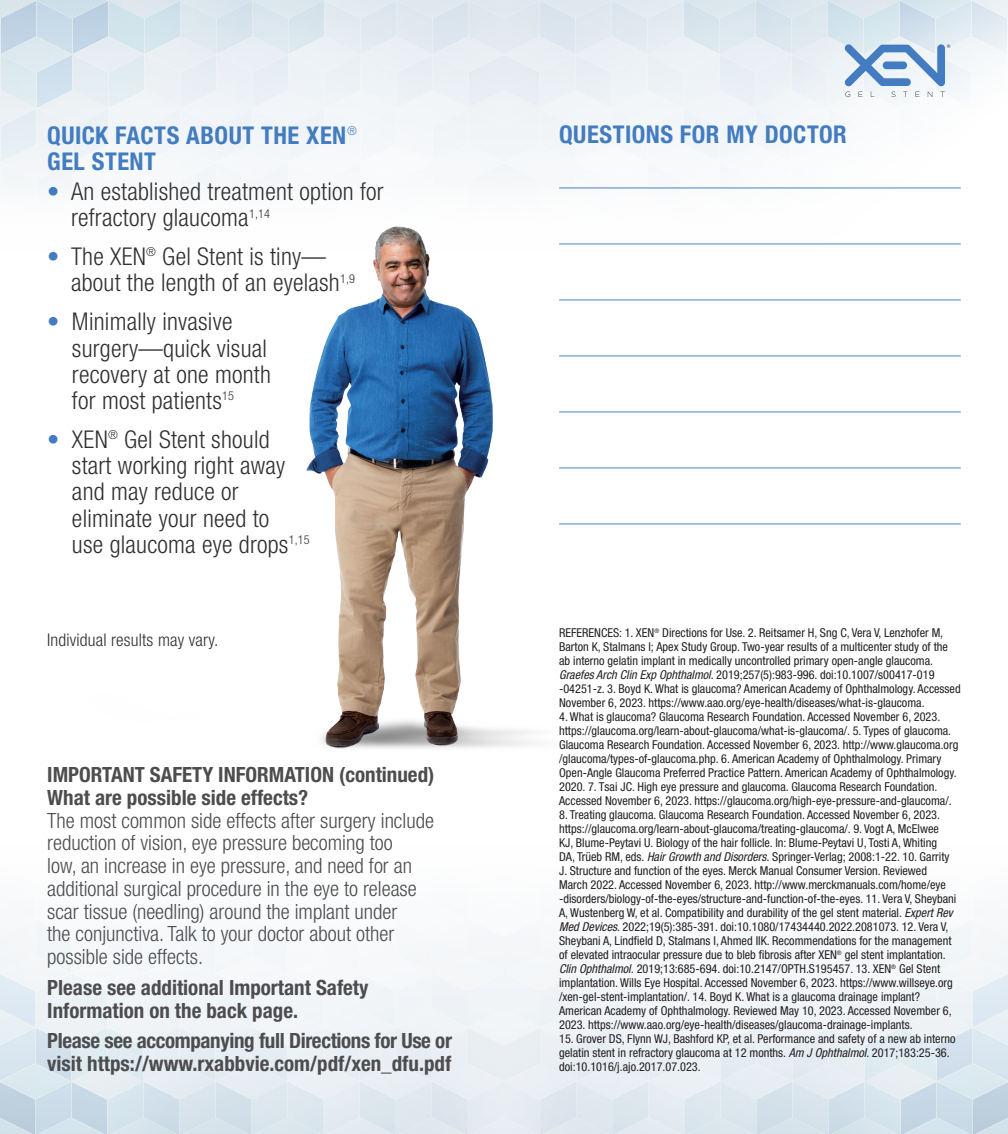
<style>
.page{position:relative;width:1008px;height:1134px;background:#fff}
.page>*{position:absolute;margin:0;border:0;box-sizing:border-box;transform-origin:0 0}
.t1{font:300 condensed 24.5px/26.2px "Helvetica Neue LT Std";letter-spacing:.01em;color:#323031}
.t2{font:700 condensed 24.5px/26.2px "Helvetica Neue LT Std";letter-spacing:.02em;color:#437cc0}
.t3{font:300 condensed 21px/22.8px "Helvetica Neue LT Std";color:#4d4d4f}
.t4{font:700 condensed 21px/22.8px "Helvetica Neue LT Std";color:#4d4d4f}
.t5{font:700 condensed 21px/22.8px "Helvetica Neue LT Std";letter-spacing:-.02em;color:#4d4d4f}
.t6{font:300 condensed 17.5px "Helvetica Neue LT Std";letter-spacing:.01em;color:#323031}
.t7{font:condensed 12.25px/14px "Helvetica Neue LT Std";color:#231f20}
.s1{color:#437cc0}
.s2{font-style:italic}
</style>
<div class="page">
<svg style="left:767px;top:0;width:241px;height:244px"></svg>
<svg style="left:767px;top:920px;width:241px;height:214px"></svg>
<img style="left:0;top:0;width:767px;height:1134px">
<hr style="left:559px;top:188px;width:402px;height:1px;background:#4d81c2">
<hr style="left:559px;top:244px;width:402px;height:1px;background:#4d81c2">
<hr style="left:559px;top:300px;width:402px;height:1px;background:#4d81c2">
<hr style="left:559px;top:356px;width:402px;height:1px;background:#4d81c2">
<hr style="left:559px;top:412px;width:402px;height:1px;background:#4d81c2">
<hr style="left:559px;top:468px;width:402px;height:1px;background:#4d81c2">
<hr style="left:559px;top:524px;width:402px;height:1px;background:#4d81c2">
<h1 class="t2" style="left:47px;top:122px;width:311px">QUICK FACTS ABOUT THE XEN<sup>®<br></sup>GEL STENT</h1>
<h1 class="t1" style="left:71px;top:178px;width:314px;text-indent:-24px"><span class="s1">•</span> An established treatment option for refractory glaucoma<sup>1,14</sup></h1>
<h1 class="t1" style="left:71px;top:243px;width:285px;text-indent:-24px"><span class="s1">•</span> The XEN<sup>®</sup> Gel Stent is tiny— about the length of an eyelash<sup>1,9</sup></h1>
<h1 class="t1" style="left:72px;top:308px;width:201px;text-indent:-25px"><span class="s1">•</span> Minimally invasive surgery—quick visual recovery at one month for most patients<sup>15</sup></h1>
<h1 class="t1" style="left:72px;top:426px;width:239px;text-indent:-25px"><span class="s1">•</span> XEN<sup>®</sup> Gel Stent should start working right away and may reduce or eliminate your need to<br>use glaucoma eye drops<sup>1,15</sup></h1>
<h1 class="t2" style="left:559px;top:121px;width:289px">QUESTIONS FOR MY DOCTOR</h1>
<h3 class="t6" style="left:47px;top:630px;width:173px">Individual results may vary.</h3>
<p class="t7" style="left:559px;top:626px;width:403px">REFERENCES: 1. XEN<sup>®</sup> Directions for Use. 2. Reitsamer H, Sng C, Vera V, Lenzhofer M, Barton K, Stalmans I; Apex Study Group. Two-year results of a multicenter study of the ab interno gelatin implant in medically uncontrolled primary open-angle glaucoma.<br><span class="s2">Graefes Arch Clin Exp Ophthalmol</span>. 2019;257(5):983-996. doi:10.1007/s00417-019 -04251-z. 3. Boyd K. What is glaucoma? American Academy of Ophthalmology. Accessed November 6, 2023. https://www.aao.org/eye-health/diseases/what-is-glaucoma.</p>
<p class="t7" style="left:559px;top:710px;width:401px">4. What is glaucoma? Glaucoma Research Foundation. Accessed November 6, 2023. https://glaucoma.org/learn-about-glaucoma/what-is-glaucoma/. 5. Types of glaucoma.<br>Glaucoma Research Foundation. Accessed November 6, 2023. http://www.glaucoma.org /glaucoma/types-of-glaucoma.php. 6. American Academy of Ophthalmology. Primary Open-Angle Glaucoma Preferred Practice Pattern. American Academy of Ophthalmology.<br>2020. 7. Tsai JC. High eye pressure and glaucoma. Glaucoma Research Foundation.<br>Accessed November 6, 2023. https://glaucoma.org/high-eye-pressure-and-glaucoma/.</p>
<p class="t7" style="left:559px;top:808px;width:399px">8. Treating glaucoma. Glaucoma Research Foundation. Accessed November 6, 2023. https://glaucoma.org/learn-about-glaucoma/treating-glaucoma/. 9. Vogt A, McElwee<br>KJ, Blume-Peytavi U. Biology of the hair follicle. In: Blume-Peytavi U, Tosti A, Whiting<br>DA, Trüeb RM, eds. <span class="s2">Hair Growth and Disorders.</span> Springer-Verlag; 2008:1-22. 10. Garrity J. Structure and function of the eyes. Merck Manual Consumer Version. Reviewed March 2022. Accessed November 6, 2023. http://www.merckmanuals.com/home/eye -disorders/biology-of-the-eyes/structure-and-function-of-the-eyes. 11. Vera V, Sheybani A, Wustenberg W, et al. Compatibility and durability of the gel stent material. <span class="s2">Expert Rev Med Devices</span>. 2022;19(5):385-391. doi:10.1080/17434440.2022.2081073. 12. Vera V, Sheybani A, Lindfield D, Stalmans I, Ahmed IIK. Recommendations for the management of elevated intraocular pressure due to bleb fibrosis after XEN<sup>®</sup> gel stent implantation.<br><span class="s2">Clin Ophthalmol.</span> 2019;13:685-694. doi:10.2147/OPTH.S195457. 13. XEN<sup>®</sup> Gel Stent implantation. Wills Eye Hospital. Accessed November 6, 2023. https://www.willseye.org /xen-gel-stent-implantation/. 14. Boyd K. What is a glaucoma drainage implant?<br>American Academy of Ophthalmology. Reviewed May 10, 2023. Accessed November 6, 2023. https://www.aao.org/eye-health/diseases/glaucoma-drainage-implants.</p>
<p class="t7" style="left:559px;top:1032px;width:398px">15. Grover DS, Flynn WJ, Bashford KP, et al. Performance and safety of a new ab interno gelatin stent in refractory glaucoma at 12 months. <span class="s2">Am J Ophthalmol</span>. 2017;183:25-36. doi:10.1016/j.ajo.2017.07.023.</p>
<h2 class="t4" style="left:47px;top:763px;width:389px">IMPORTANT SAFETY INFORMATION (continued)<br>What are possible side effects?</h2>
<p class="t3" style="left:47px;top:809px;width:388px">The most common side effects after surgery include reduction of vision, eye pressure becoming too<br>low, an increase in eye pressure, and need for an additional surgical procedure in the eye to release scar tissue (needling) around the implant under<br>the conjunctiva. Talk to your doctor about other possible side effects.</p>
<h2 class="t4" style="left:47px;top:976px;width:323px">Please see additional Important Safety<br>Information on the back page.</h2>
<h2 class="t5" style="left:47px;top:1029px;width:406px">Please see accompanying full Directions for Use or visit https://www.rxabbvie.com/pdf/xen_dfu.pdf</h2>
</div>
